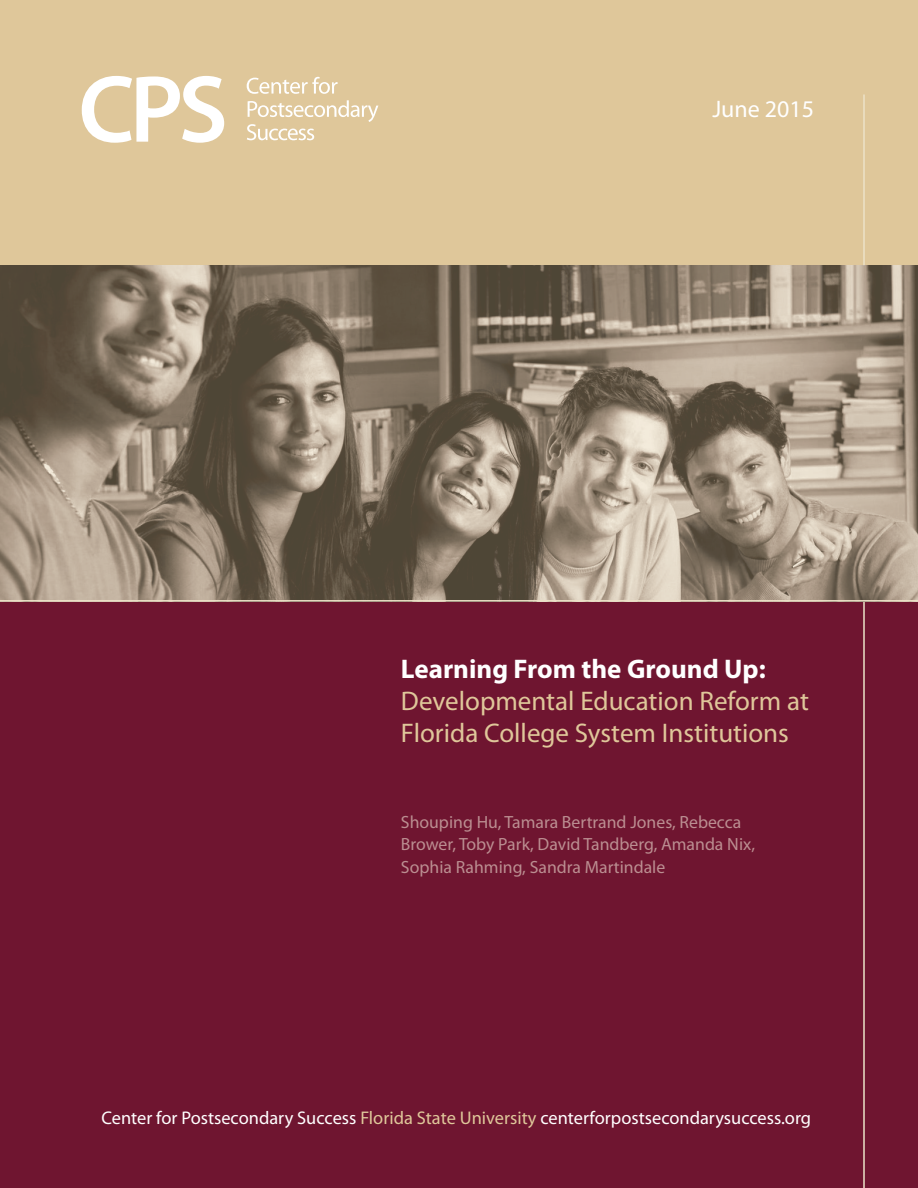
<style>
.page{position:relative;width:918px;height:1188px;background:#fff}
.page>*{position:absolute;margin:0;border:0;box-sizing:border-box;transform-origin:0 0}
.t1{font:27px/32.4px "Myriad Pro";color:#dfc79a}
.t2{font:700 27px "Myriad Pro";color:#fff}
.t3{font:24px "Myriad Pro";color:#fff}
.t4{font:18.3px "Myriad Pro";color:#fff}
.t5{font:17.7px/22.5px "Myriad Pro";color:#bb8e91}
.s1{color:#dfc79a}
</style>
<div class="page">
<div style="left:0;top:0;width:918px;height:270px;background:#dfc79a"></div>
<div style="left:0;top:589px;width:918px;height:599px;background:#6f1530"></div>
<svg style="left:82px;top:76px;width:142px;height:67px"></svg>
<svg style="left:247px;top:100px;width:131px;height:40px"></svg>
<svg style="left:247px;top:77px;width:91px;height:17px"></svg>
<hr style="left:863px;top:94px;width:2px;height:1094px;background:#ede2c8">
<img style="left:0;top:266px;width:918px;height:334px">
<hr style="left:0;top:600px;width:918px;height:2px;background:#ede2c8">
<h2 class="t3" style="left:712px;top:94px;width:103px">June 2015</h2>
<h1 class="t2" style="left:401px;top:651px;width:366px">Learning From the Ground Up:</h1>
<h1 class="t1" style="left:401px;top:684px;width:409px">Developmental Education Reform at<br>Florida College System Institutions</h1>
<p class="t5" style="left:401px;top:810px;width:356px">Shouping Hu, Tamara Bertrand Jones, Rebecca<br>Brower, Toby Park, David Tandberg, Amanda Nix,<br>Sophia Rahming, Sandra Martindale</p>
<p class="t4" style="left:101px;top:1107px;width:711px">Center for Postsecondary Success <span class="s1">Florida State University</span> centerforpostsecondarysuccess.org</p>
</div>
